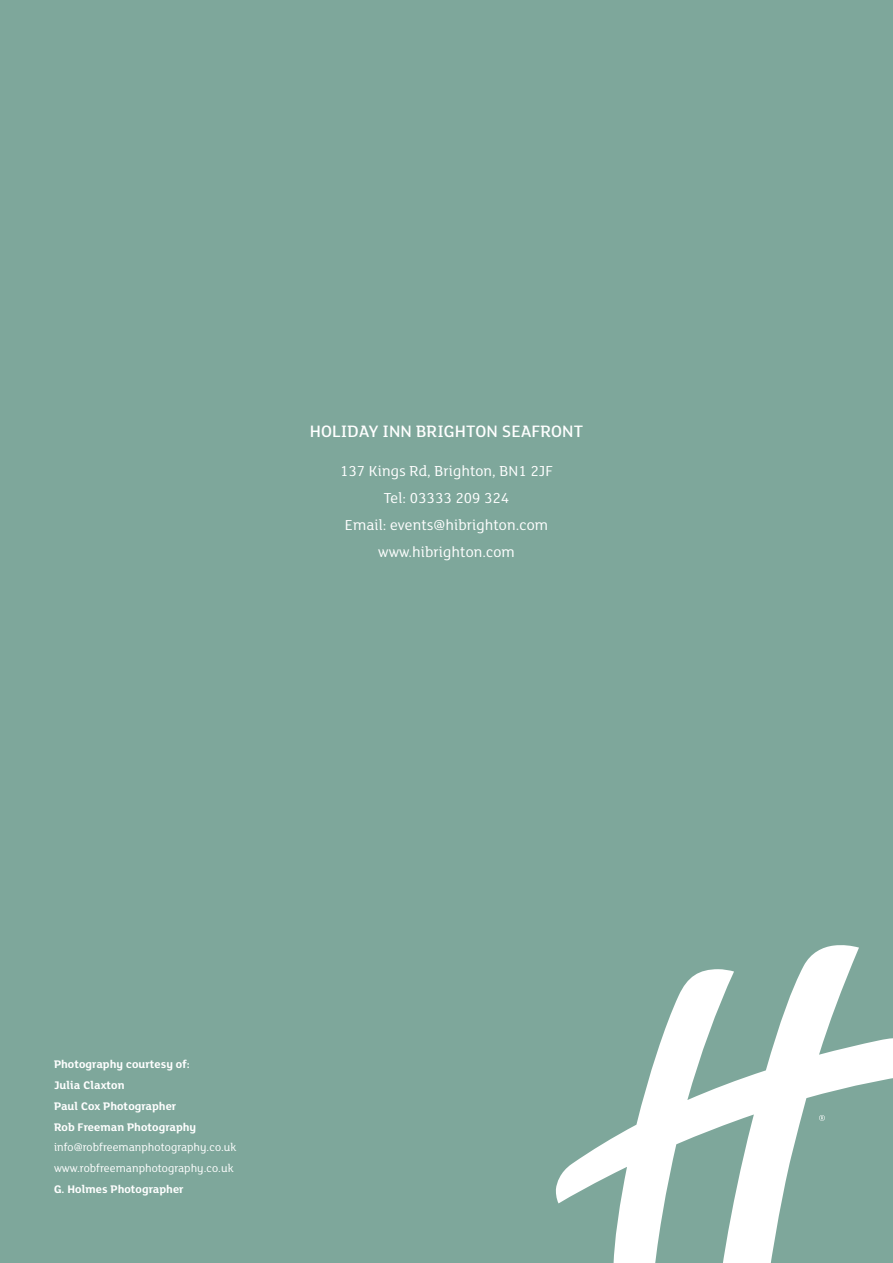
<style>
.page{position:relative;width:893px;height:1263px;background:#7ea79b}
.page>*{position:absolute;margin:0;border:0;box-sizing:border-box;transform-origin:0 0}
.t1{font:500 18px "FS Lola";letter-spacing:.005em;color:#fff}
.t2{font:15.75px/27px "FS Lola";letter-spacing:.005em;color:#fff;text-align:center}
.t3{font:700 12px/20.7px "FS Lola";letter-spacing:.005em;color:#fff}
.t4{font:12px/20.7px "FS Lola";letter-spacing:.005em;color:#fff}
</style>
<div class="page">
<svg style="left:555px;top:945px;width:338px;height:318px"></svg>
<h1 class="t1" style="left:310px;top:419px;width:275px">HOLIDAY INN BRIGHTON SEAFRONT</h1>
<h2 class="t2" style="left:340px;top:457px;width:214px">137 Kings Rd, Brighton, BN1 2JF<br>Tel: 03333 209 324<br>Email: events@hibrighton.com www.hibrighton.com</h2>
<p class="t3" style="left:54px;top:1053px;width:144px">Photography courtesy of:<br>Julia Claxton<br>Paul Cox Photographer<br>Rob Freeman Photography</p>
<p class="t4" style="left:54px;top:1136px;width:184px">info@robfreemanphotography.co.uk www.robfreemanphotography.co.uk</p>
<p class="t3" style="left:54px;top:1178px;width:131px">G. Holmes Photographer</p>
</div>
